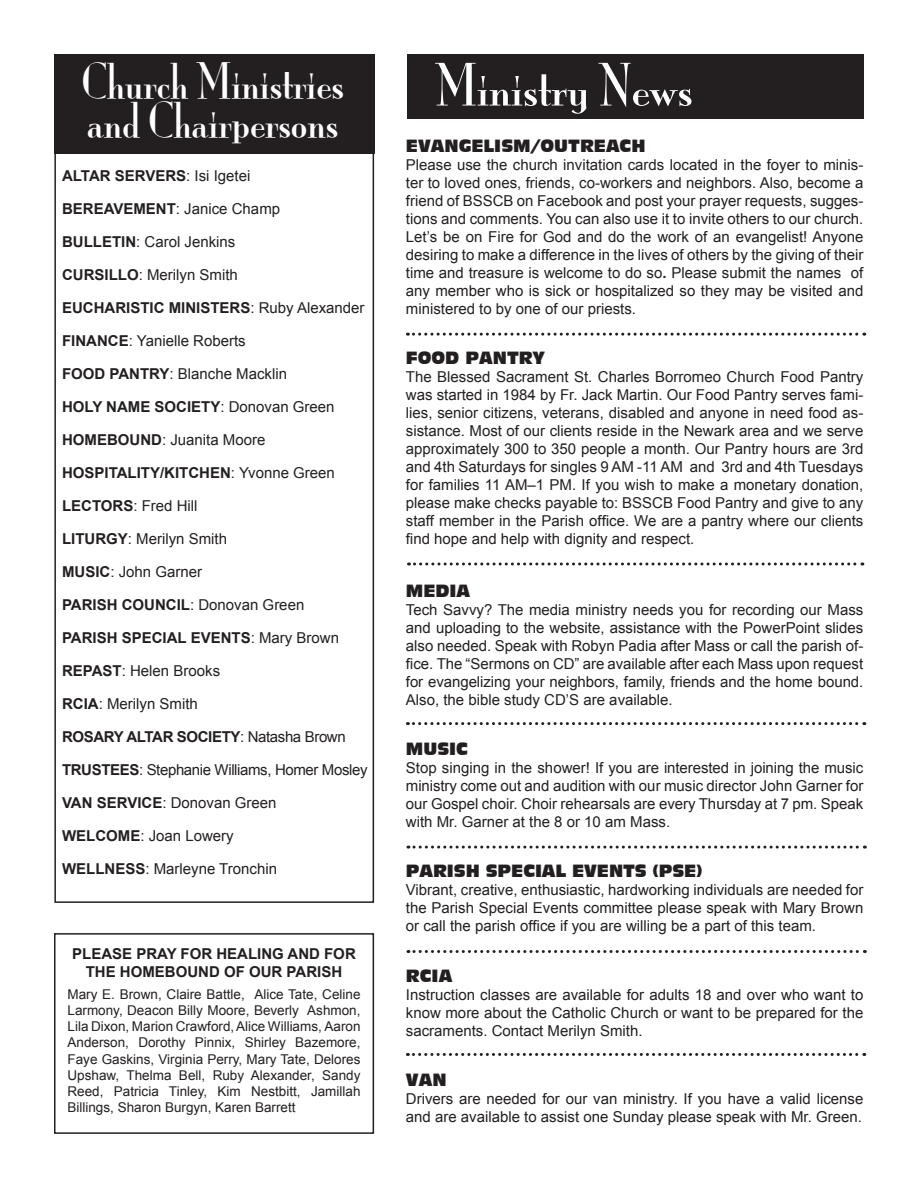
<style>
.page{position:relative;width:918px;height:1188px;background:#fff}
.page>*{position:absolute;margin:0;border:0;box-sizing:border-box;transform-origin:0 0}
.t1{font:54px "Mona Lisa Solid ITCTT";color:#fff}
.t2{font:45px "Mona Lisa Solid ITCTT";color:#fff}
.t3{font:16.5px "Incised 901 BT Compact";color:#231f20}
.t4{font:15px/18px "Arial";color:#231f20;text-align:justify}
.t5{font:700 15px/18px "Arial";color:#231f20;text-align:center}
.t6{font:15px "Arial";letter-spacing:-.025em;color:#231f20}
.t7{font:700 15px "Arial";letter-spacing:-.025em;color:#231f20}
.t8{font:13.5px/16.2px "Arial";color:#231f20;text-align:justify}
.s1{font-weight:400}
.s2{font-weight:700}
</style>
<div class="page">
<div style="left:407px;top:54px;width:457px;height:64px;background:#231f20"></div>
<div style="left:54px;top:152px;width:320px;height:751px;border:2px solid #231f20"></div>
<div style="left:55px;top:54px;width:320px;height:99px;background:#231f20"></div>
<div style="left:54px;top:933px;width:320px;height:201px;border:2px solid #231f20"></div>
<svg style="left:407px;top:722px;width:458px;height:3px"></svg>
<svg style="left:408px;top:562px;width:455px;height:4px"></svg>
<svg style="left:408px;top:950px;width:457px;height:3px"></svg>
<svg style="left:407px;top:333px;width:458px;height:3px"></svg>
<svg style="left:408px;top:846px;width:457px;height:3px"></svg>
<svg style="left:407px;top:1053px;width:458px;height:3px"></svg>
<p class="t2" style="left:82px;top:46px;width:264px">Church Ministries</p>
<p class="t2" style="left:87px;top:85px;width:253px">and Chairpersons</p>
<p class="t5" style="left:62px;top:168px;width:190px">ALTAR SERVERS<span class="s1">: Isi Igetei</span></p>
<p class="t4" style="left:62px;top:200px;width:220px"><span class="s2">BEREAVEMENT</span>: Janice Champ</p>
<p class="t4" style="left:62px;top:233px;width:175px"><span class="s2">BULLETIN</span>: Carol Jenkins</p>
<p class="t4" style="left:62px;top:266px;width:177px"><span class="s2">CURSILLO</span>: Merilyn Smith</p>
<p class="t5" style="left:62px;top:300px;width:304px">EUCHARISTIC MINISTERS<span class="s1">: Ruby Alexander</span></p>
<p class="t4" style="left:62px;top:332px;width:185px"><span class="s2">FINANCE</span>: Yanielle Roberts</p>
<p class="t4" style="left:62px;top:365px;width:227px"><span class="s2">FOOD PANTRY</span>: Blanche Macklin</p>
<p class="t5" style="left:62px;top:399px;width:274px">HOLY NAME SOCIETY<span class="s1">: Donovan Green</span></p>
<p class="t4" style="left:62px;top:431px;width:205px"><span class="s2">HOMEBOUND</span>: Juanita Moore</p>
<p class="t5" style="left:62px;top:465px;width:274px">HOSPITALITY/KITCHEN<span class="s1">: Yvonne Green</span></p>
<p class="t4" style="left:62px;top:497px;width:137px"><span class="s2">LECTORS</span>: Fred Hill</p>
<p class="t4" style="left:62px;top:530px;width:167px"><span class="s2">LITURGY</span>: Merilyn Smith</p>
<p class="t4" style="left:62px;top:563px;width:142px"><span class="s2">MUSIC</span>: John Garner</p>
<p class="t5" style="left:62px;top:597px;width:244px">PARISH COUNCIL<span class="s1">: Donovan Green</span></p>
<p class="t5" style="left:62px;top:630px;width:278px">PARISH SPECIAL EVENTS<span class="s1">: Mary Brown</span></p>
<p class="t4" style="left:62px;top:662px;width:160px"><span class="s2">REPAST</span>: Helen Brooks</p>
<p class="t4" style="left:62px;top:695px;width:137px"><span class="s2">RCIA</span>: Merilyn Smith</p>
<p class="t7" style="left:62px;top:727px;width:285px">ROSARY ALTAR SOCIETY<span class="s1">: Natasha Brown</span></p>
<p class="t6" style="left:62px;top:760px;width:307px"><span class="s2">TRUSTEES</span>: Stephanie Williams, Homer Mosley</p>
<p class="t4" style="left:62px;top:794px;width:216px"><span class="s2">VAN SERVICE</span>: Donovan Green</p>
<p class="t4" style="left:62px;top:827px;width:173px"><span class="s2">WELCOME</span>: Joan Lowery</p>
<p class="t4" style="left:62px;top:860px;width:217px"><span class="s2">WELLNESS</span>: Marleyne Tronchin</p>
<p class="t5" style="left:72px;top:945px;width:285px">PLEASE PRAY FOR HEALING AND FOR<br>THE HOMEBOUND OF OUR PARISH</p>
<p class="t8" style="left:68px;top:986px;width:295px">Mary E. Brown, Claire Battle, Alice Tate, Celine Larmony, Deacon Billy Moore, Beverly Ashmon, Lila Dixon, Marion Crawford, Alice Williams, Aaron Anderson, Dorothy Pinnix, Shirley Bazemore, Faye Gaskins, Virginia Perry, Mary Tate, Delores Upshaw, Thelma Bell, Ruby Alexander, Sandy Reed, Patricia Tinley, Kim Nestbitt, Jamillah Billings, Sharon Burgyn, Karen Barrett</p>
<p class="t1" style="left:435px;top:43px;width:259px">Ministry News</p>
<p class="t3" style="left:406px;top:136px;width:241px">EVANGELISM/OUTREACH</p>
<p class="t4" style="left:406px;top:156px;width:459px">Please use the church invitation cards located in the foyer to minis&shy;ter to loved ones, friends, co-workers and neighbors. Also, become a friend of BSSCB on Facebook and post your prayer requests, sugges&shy;tions and comments. You can also use it to invite others to our church.<br>Let’s be on Fire for God and do the work of an evangelist! Anyone desiring to make a difference in the lives of others by the giving of their time and treasure is welcome to do so<span class="s2">.</span> Please submit the names of any member who is sick or hospitalized so they may be visited and ministered to by one of our priests.</p>
<p class="t3" style="left:406px;top:348px;width:140px">FOOD PANTRY</p>
<p class="t4" style="left:406px;top:368px;width:459px">The Blessed Sacrament St. Charles Borromeo Church Food Pantry was started in 1984 by Fr. Jack Martin. Our Food Pantry serves fami&shy;lies, senior citizens, veterans, disabled and anyone in need food as&shy;sistance. Most of our clients reside in the Newark area and we serve approximately 300 to 350 people a month. Our Pantry hours are 3rd and 4th Saturdays for singles 9 AM -11 AM and 3rd and 4th Tuesdays for families 11 AM–1 PM. If you wish to make a monetary donation, please make checks payable to: BSSCB Food Pantry and give to any staff member in the Parish office. We are a pantry where our clients find hope and help with dignity and respect.</p>
<p class="t3" style="left:406px;top:581px;width:66px">MEDIA</p>
<p class="t4" style="left:406px;top:600px;width:459px">Tech Savvy? The media ministry needs you for recording our Mass and uploading to the website, assistance with the PowerPoint slides also needed. Speak with Robyn Padia after Mass or call the parish of&shy;fice. The “Sermons on CD” are available after each Mass upon request for evangelizing your neighbors, family, friends and the home bound.<br>Also, the bible study CD’S are available.</p>
<p class="t3" style="left:406px;top:739px;width:64px">MUSIC</p>
<p class="t4" style="left:406px;top:759px;width:459px">Stop singing in the shower! If you are interested in joining the music ministry come out and audition with our music director John Garner for our Gospel choir. Choir rehearsals are every Thursday at 7 pm. Speak with Mr. Garner at the 8 or 10 am Mass.</p>
<p class="t3" style="left:406px;top:861px;width:298px">PARISH SPECIAL EVENTS (PSE)</p>
<p class="t4" style="left:406px;top:881px;width:459px">Vibrant, creative, enthusiastic, hardworking individuals are needed for the Parish Special Events committee please speak with Mary Brown or call the parish office if you are willing be a part of this team.</p>
<p class="t3" style="left:406px;top:966px;width:48px">RCIA</p>
<p class="t4" style="left:406px;top:986px;width:459px">Instruction classes are available for adults 18 and over who want to know more about the Catholic Church or want to be prepared for the sacraments. Contact Merilyn Smith.</p>
<p class="t3" style="left:406px;top:1070px;width:42px">VAN</p>
<p class="t4" style="left:406px;top:1090px;width:459px">Drivers are needed for our van ministry. If you have a valid license and are available to assist one Sunday please speak with Mr. Green.</p>
</div>
